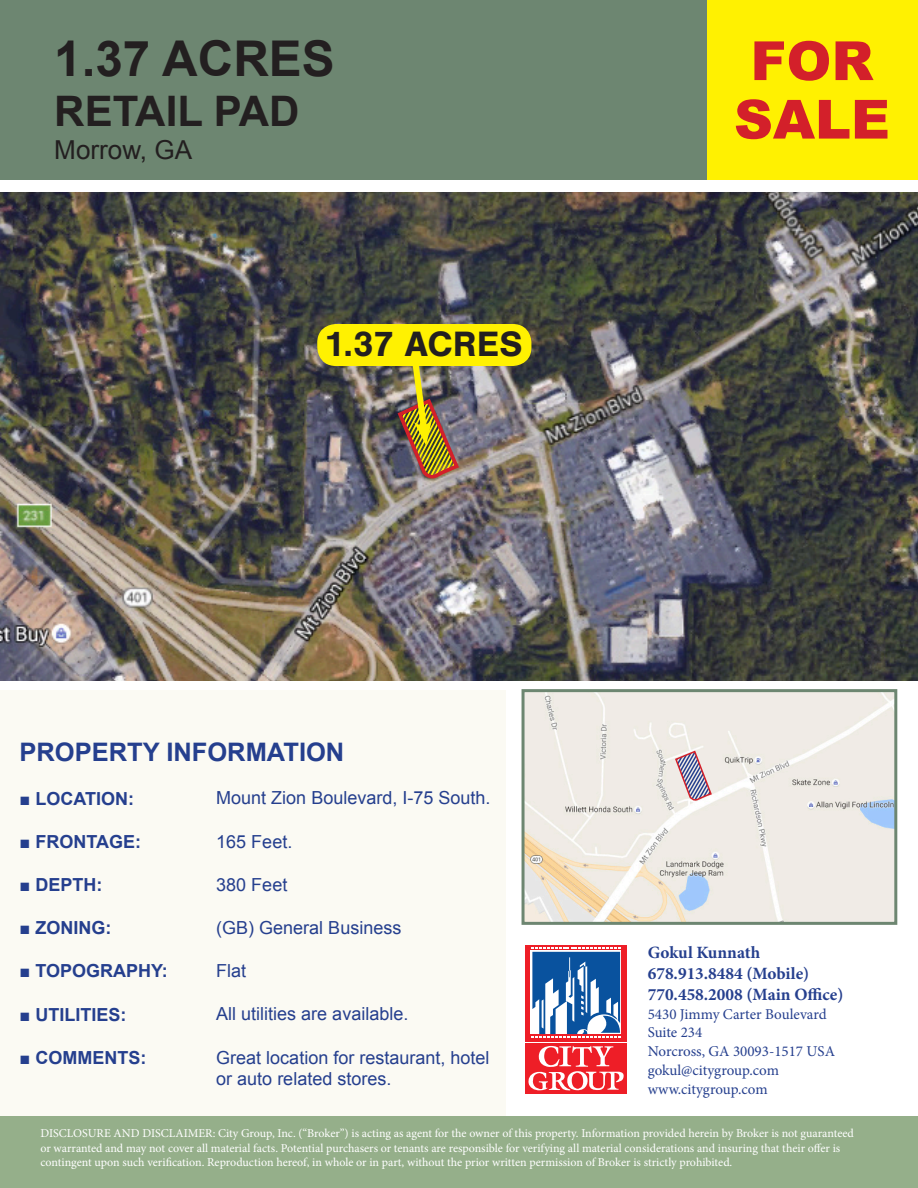
<style>
.page{position:relative;width:918px;height:1188px;background:#fff}
.page>*{position:absolute;margin:0;border:0;box-sizing:border-box;transform-origin:0 0}
.t1{font:900 54px/58.5px "Arial";color:#d3202a;text-align:center}
.t2{font:700 49.35px "Arial";color:#231f20}
.t3{font:700 42px "Arial";color:#231f20}
.t4{font:700 36.45px "Nimbus San";color:#231f20}
.t5{font:26.1px "Arial";color:#231f20}
.t6{font:700 25.5px "Arial";color:#253f8e}
.t7{font:18px/21.6px "Arial";color:#253f8e}
.t8{font:700 18px "Arial";color:#253f8e}
.t9{font:700 17.25px/20.7px "Minion Pro";color:#253f8e}
.t10{font:15px/18.8px "Minion Pro";color:#253f8e}
.t11{font:12px/14.4px "Minion Pro";letter-spacing:-.005em;color:#fff}
</style>
<div class="page">
<img style="left:0;top:192px;width:918px;height:488px">
<div style="left:0;top:0;width:918px;height:180px;background:#6d8671"></div>
<div style="left:707px;top:0;width:211px;height:180px;background:#fff101"></div>
<div style="left:0;top:691px;width:506px;height:425px;background:#fbfaf3"></div>
<img style="left:526px;top:693px;width:367px;height:228px">
<div style="left:522px;top:689px;width:375px;height:236px;border:3px solid #6d8671"></div>
<svg style="left:674px;top:750px;width:38px;height:55px;background:#c6b7c4"></svg>
<div style="left:525px;top:1043px;width:102px;height:51px;background:#ee1e27"></div>
<div style="left:525px;top:945px;width:102px;height:96px;background:#ee1e27"></div>
<svg style="left:528px;top:1046px;width:96px;height:45px"></svg>
<div style="left:530px;top:951px;width:91px;height:83px;background:#fff"></div>
<svg style="left:532px;top:947px;width:89px;height:91px"></svg>
<div style="left:0;top:1116px;width:918px;height:72px;background:#95af8a"></div>
<img style="left:395px;top:366px;width:65px;height:124px">
<div style="left:318px;top:325px;width:213px;height:40px;background:#fff101;border-radius:18px"></div>
<div style="left:317px;top:324px;width:214px;height:42px;border:2px solid #fff101;border-radius:18px"></div>
<p class="t2" style="left:54px;top:27px;width:282px">1.37 ACRES</p>
<p class="t3" style="left:54px;top:83px;width:247px">RETAIL PAD</p>
<p class="t5" style="left:54px;top:133px;width:139px">Morrow, GA</p>
<p class="t4" style="left:324px;top:324px;width:200px">1.37 ACRES</p>
<p class="t1" style="left:734px;top:30px;width:158px">FOR<br>SALE</p>
<p class="t6" style="left:20px;top:736px;width:326px">PROPERTY INFORMATION</p>
<p class="t8" style="left:20px;top:786px;width:116px">■ LOCATION:</p>
<p class="t8" style="left:20px;top:830px;width:123px">■ FRONTAGE:</p>
<p class="t8" style="left:20px;top:873px;width:84px">■ DEPTH:</p>
<p class="t8" style="left:20px;top:916px;width:93px">■ ZONING:</p>
<p class="t8" style="left:20px;top:959px;width:150px">■ TOPOGRAPHY:</p>
<p class="t8" style="left:20px;top:1002px;width:108px">■ UTILITIES:</p>
<p class="t8" style="left:20px;top:1046px;width:128px">■ COMMENTS:</p>
<p class="t7" style="left:216px;top:787px;width:276px">Mount Zion Boulevard, I-75 South.</p>
<p class="t7" style="left:216px;top:831px;width:78px">165 Feet.</p>
<p class="t7" style="left:216px;top:874px;width:73px">380 Feet</p>
<p class="t7" style="left:216px;top:917px;width:187px">(GB) General Business</p>
<p class="t7" style="left:216px;top:960px;width:32px">Flat</p>
<p class="t7" style="left:216px;top:1003px;width:194px">All utilities are available.</p>
<p class="t7" style="left:216px;top:1047px;width:275px">Great location for restaurant, hotel or auto related stores.</p>
<p class="t9" style="left:648px;top:942px;width:114px">Gokul Kunnath</p>
<p class="t9" style="left:648px;top:963px;width:197px">678.913.8484 (Mobile)<br>770.458.2008 (Main Office)</p>
<p class="t10" style="left:648px;top:1004px;width:180px">5430 Jimmy Carter Boulevard</p>
<p class="t10" style="left:648px;top:1023px;width:56px">Suite 234</p>
<p class="t10" style="left:648px;top:1042px;width:189px">Norcross, GA 30093-1517 USA gokul@citygroup.com</p>
<p class="t10" style="left:648px;top:1079px;width:121px">www.citygroup.com</p>
<p class="t11" style="left:40px;top:1126px;width:815px">DISCLOSURE AND DISCLAIMER: City Group, Inc. (“Broker”) is acting as agent for the owner of this property. Information provided herein by Broker is not guaranteed or warranted and may not cover all material facts. Potential purchasers or tenants are responsible for verifying all material considerations and insuring that their offer is contingent upon such verification. Reproduction hereof, in whole or in part, without the prior written permission of Broker is strictly prohibited.</p>
</div>
